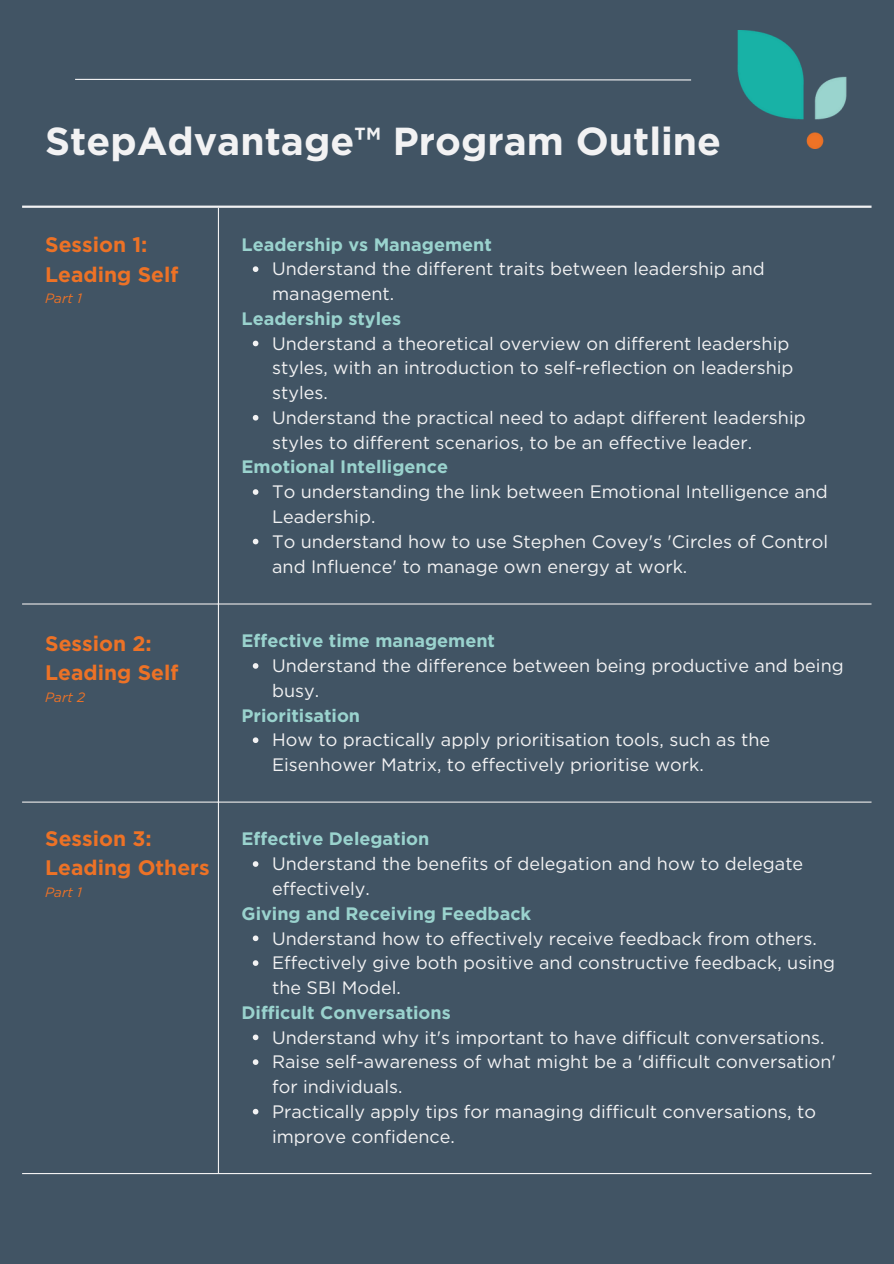
<style>
.page{position:relative;width:894px;height:1264px;background:#fff}
.page>*{position:absolute;margin:0;border:0;box-sizing:border-box;transform-origin:0 0}
.t1{font:700 39px "Gotham";color:#f2f2f3}
.t2{font:700 21px "Gotham";color:#ed7226}
.t3{font:18px/24.8px "Gotham";color:#f2f2f3}
.t4{font:700 18px "Gotham";color:#9ad3ce}
.t5{font:italic 13.5px "Gotham";color:#ed7226}
</style>
<div class="page">
<div style="left:0;top:0;width:893px;height:1263px;background:#415464"></div>
<svg style="left:253px;top:266px;width:5px;height:6px"></svg>
<svg style="left:253px;top:340px;width:5px;height:6px"></svg>
<svg style="left:253px;top:415px;width:5px;height:5px"></svg>
<svg style="left:253px;top:489px;width:5px;height:6px"></svg>
<svg style="left:253px;top:538px;width:5px;height:6px"></svg>
<svg style="left:253px;top:663px;width:5px;height:5px"></svg>
<svg style="left:253px;top:737px;width:5px;height:6px"></svg>
<svg style="left:253px;top:861px;width:5px;height:5px"></svg>
<svg style="left:253px;top:935px;width:5px;height:6px"></svg>
<svg style="left:253px;top:960px;width:5px;height:5px"></svg>
<svg style="left:253px;top:1034px;width:5px;height:6px"></svg>
<svg style="left:253px;top:1059px;width:5px;height:5px"></svg>
<svg style="left:253px;top:1108px;width:5px;height:6px"></svg>
<hr style="left:218px;top:208px;width:1px;height:964px;background:#f2f2f3">
<hr style="left:22px;top:603px;width:849px;height:1px;background:#f2f2f3">
<hr style="left:22px;top:801px;width:849px;height:1px;background:#f2f2f3">
<hr style="left:22px;top:1172px;width:849px;height:2px;background:#f2f2f3">
<hr style="left:22px;top:205px;width:849px;height:3px;background:#f2f2f3">
<svg style="left:75px;top:78px;width:617px;height:3px"></svg>
<img style="left:737px;top:30px;width:110px;height:118px">
<p class="t1" style="left:45px;top:118px;width:677px">StepAdvantage™ Program Outline</p>
<p class="t2" style="left:45px;top:232px;width:104px">Session 1:</p>
<p class="t2" style="left:45px;top:261px;width:134px">Leading Self</p>
<p class="t5" style="left:45px;top:290px;width:38px">Part 1</p>
<p class="t4" style="left:241px;top:233px;width:252px">Leadership vs Management</p>
<h1 class="t3" style="left:272px;top:256px;width:494px">Understand the different traits between leadership and management.</h1>
<p class="t4" style="left:241px;top:307px;width:161px">Leadership styles</p>
<p class="t3" style="left:272px;top:331px;width:522px">Understand a theoretical overview on different leadership styles, with an introduction to self-reflection on leadership styles.</p>
<p class="t3" style="left:272px;top:405px;width:535px">Understand the practical need to adapt different leadership styles to different scenarios, to be an effective leader.</p>
<p class="t4" style="left:241px;top:456px;width:208px">Emotional Intelligence</p>
<p class="t3" style="left:272px;top:479px;width:557px">To understanding the link between Emotional Intelligence and<br>Leadership.</p>
<p class="t3" style="left:272px;top:529px;width:557px">To understand how to use Stephen Covey's 'Circles of Control and Influence' to manage own energy at work.</p>
<p class="t2" style="left:45px;top:631px;width:108px">Session 2:</p>
<p class="t2" style="left:45px;top:660px;width:134px">Leading Self</p>
<p class="t5" style="left:45px;top:688px;width:41px">Part 2</p>
<p class="t4" style="left:241px;top:630px;width:255px">Effective time management</p>
<p class="t3" style="left:272px;top:653px;width:573px">Understand the difference between being productive and being busy.</p>
<p class="t4" style="left:241px;top:704px;width:120px">Prioritisation</p>
<p class="t3" style="left:272px;top:727px;width:499px">How to practically apply prioritisation tools, such as the<br>Eisenhower Matrix, to effectively prioritise work.</p>
<p class="t2" style="left:45px;top:825px;width:108px">Session 3:</p>
<p class="t2" style="left:45px;top:855px;width:166px">Leading Others</p>
<p class="t5" style="left:45px;top:883px;width:38px">Part 1</p>
<p class="t4" style="left:241px;top:828px;width:189px">Effective Delegation</p>
<p class="t3" style="left:272px;top:851px;width:532px">Understand the benefits of delegation and how to delegate effectively.</p>
<p class="t4" style="left:241px;top:902px;width:291px">Giving and Receiving Feedback</p>
<p class="t3" style="left:272px;top:925px;width:546px">Understand how to effectively receive feedback from others.</p>
<p class="t3" style="left:272px;top:950px;width:564px">Effectively give both positive and constructive feedback, using the SBI Model.</p>
<p class="t4" style="left:241px;top:1001px;width:211px">Difficult Conversations</p>
<p class="t3" style="left:272px;top:1024px;width:554px">Understand why it's important to have difficult conversations.</p>
<p class="t3" style="left:272px;top:1049px;width:565px">Raise self-awareness of what might be a 'difficult conversation' for individuals.</p>
<p class="t3" style="left:272px;top:1098px;width:545px">Practically apply tips for managing difficult conversations, to improve confidence.</p>
</div>
